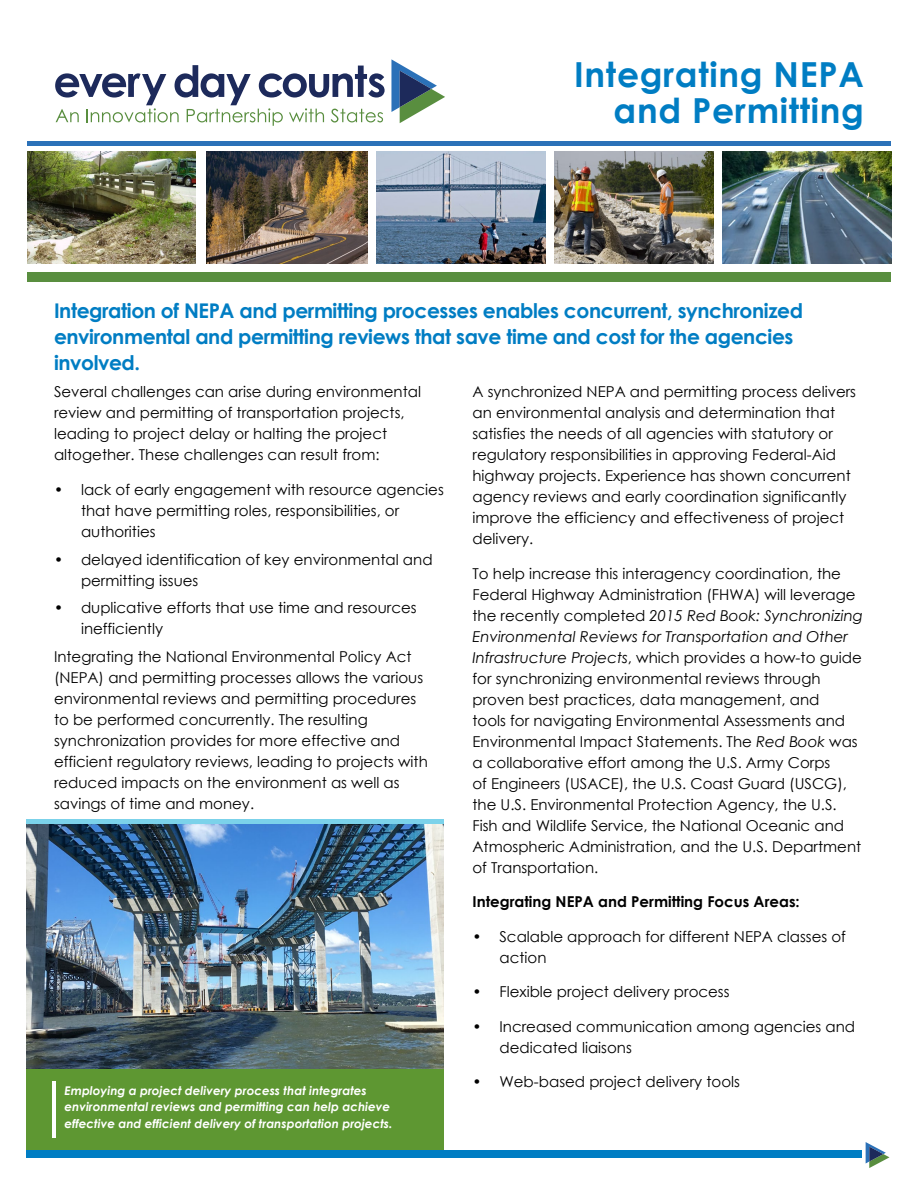
<style>
.page{position:relative;width:918px;height:1188px;background:#fff}
.page>*{position:absolute;margin:0;border:0;box-sizing:border-box;transform-origin:0 0}
.Heading_Level_1{font:700 34.5px/36px "Century Gothic";letter-spacing:.02em;color:#007dc3;text-align:right}
.Body_Text_Intro_Para{font:700 20.25px/26.2px "Century Gothic";letter-spacing:-.02em;color:#007dc3}
.Body_Text{font:15px/21px "Century Gothic";color:#000}
.Body_Text-2{font:700 15px "Century Gothic";color:#000}
.Image_Caption_1{font:italic 700 12px/16.5px "Century Gothic";color:#fff}
.s1{font-style:italic}
</style>
<div class="page">
<div style="left:28px;top:272px;width:863px;height:9px;background:#598e3f"></div>
<hr style="left:28px;top:141px;width:863px;height:4px;background:#2b71b8">
<img style="left:377px;top:152px;width:168px;height:112px">
<img style="left:28px;top:152px;width:167px;height:112px">
<img style="left:554px;top:152px;width:160px;height:111px">
<img style="left:207px;top:152px;width:160px;height:112px">
<img style="left:723px;top:152px;width:169px;height:111px">
<div style="left:26px;top:1150px;width:836px;height:7px;background:#007dc3"></div>
<svg style="left:866px;top:1142px;width:23px;height:26px"></svg>
<img style="left:26px;top:824px;width:418px;height:245px">
<div style="left:26px;top:1069px;width:418px;height:81px;background:#5e9732"></div>
<hr style="left:26px;top:820px;width:418px;height:4px;background:#7bd2ea">
<hr style="left:52px;top:1081px;width:4px;height:57px;background:#fff">
<svg style="left:391px;top:59px;width:54px;height:64px"></svg>
<svg style="left:55px;top:65px;width:330px;height:61px"></svg>
<h1 class="Heading_Level_1" style="left:574px;top:55px;width:291px">Integrating NEPA and Permitting</h1>
<p class="Body_Text_Intro_Para" style="left:54px;top:296px;width:751px">Integration of NEPA and permitting processes enables concurrent, synchronized environmental and permitting reviews that save time and cost for the agencies involved.</p>
<p class="Body_Text" style="left:54px;top:381px;width:369px">Several challenges can arise during environmental review and permitting of transportation projects, leading to project delay or halting the project altogether. These challenges can result from:</p>
<p class="Body_Text" style="left:81px;top:479px;width:364px;text-indent:-27px">• lack of early engagement with resource agencies that have permitting roles, responsibilities, or authorities</p>
<p class="Body_Text" style="left:81px;top:548px;width:353px;text-indent:-27px">• delayed identification of key environmental and permitting issues</p>
<p class="Body_Text" style="left:81px;top:597px;width:337px;text-indent:-27px">• duplicative efforts that use time and resources inefficiently</p>
<p class="Body_Text" style="left:54px;top:646px;width:375px">Integrating the National Environmental Policy Act (NEPA) and permitting processes allows the various environmental reviews and permitting procedures to be performed concurrently. The resulting synchronization provides for more effective and efficient regulatory reviews, leading to projects with reduced impacts on the environment as well as savings of time and money.</p>
<p class="Body_Text" style="left:472px;top:381px;width:385px">A synchronized NEPA and permitting process delivers an environmental analysis and determination that satisfies the needs of all agencies with statutory or regulatory responsibilities in approving Federal-Aid highway projects. Experience has shown concurrent agency reviews and early coordination significantly improve the efficiency and effectiveness of project delivery.</p>
<p class="Body_Text" style="left:472px;top:563px;width:392px">To help increase this interagency coordination, the Federal Highway Administration (FHWA) will leverage the recently completed <span class="s1">2015 Red Book: Synchronizing Environmental Reviews for Transportation and Other Infrastructure Projects</span>, which provides a how-to guide for synchronizing environmental reviews through proven best practices, data management, and<br>tools for navigating Environmental Assessments and Environmental Impact Statements. The <span class="s1">Red Book</span> was a collaborative effort among the U.S. Army Corps<br>of Engineers (USACE), the U.S. Coast Guard (USCG), the U.S. Environmental Protection Agency, the U.S.<br>Fish and Wildlife Service, the National Oceanic and Atmospheric Administration, and the U.S. Department of Transportation.</p>
<p class="Body_Text-2" style="left:472px;top:891px;width:329px">Integrating NEPA and Permitting Focus Areas:</p>
<p class="Body_Text" style="left:500px;top:926px;width:348px;text-indent:-27px">• Scalable approach for different NEPA classes of action</p>
<p class="Body_Text" style="left:472px;top:981px;width:259px">• Flexible project delivery process</p>
<p class="Body_Text" style="left:500px;top:1016px;width:357px;text-indent:-27px">• Increased communication among agencies and dedicated liaisons</p>
<p class="Body_Text" style="left:472px;top:1071px;width:269px">• Web-based project delivery tools</p>
<p class="Image_Caption_1" style="left:65px;top:1081px;width:330px">Employing a project delivery process that integrates environmental reviews and permitting can help achieve effective and efficient delivery of transportation projects.</p>
</div>
